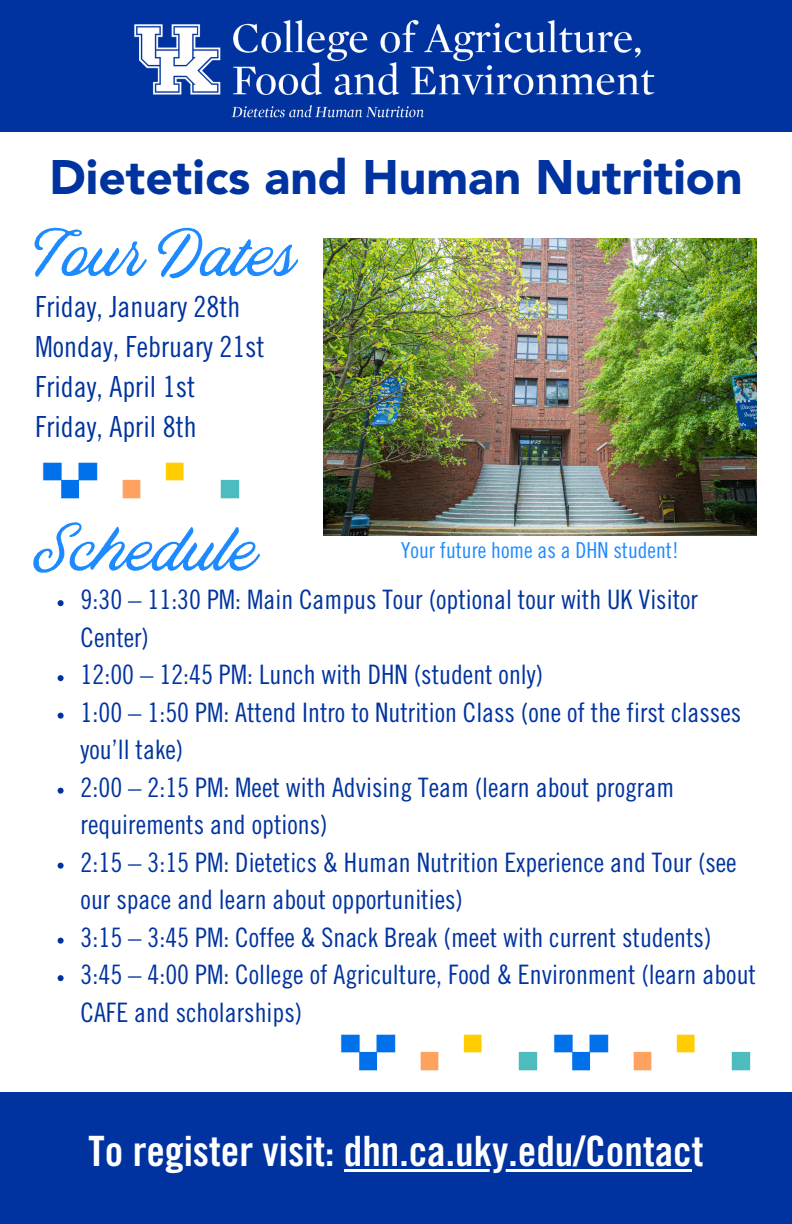
<style>
.page{position:relative;width:792px;height:1224px;background:#fff}
.page>*{position:absolute;margin:0;border:0;box-sizing:border-box;transform-origin:0 0}
.t1{font:62.2px "Blackbike Rough";color:#1e8aff}
.t2{font:900 48px "Avenir LT Std";color:#0033a0}
.t3{font:41.8px "Trade Gothic LT Std Bd Cn 20";color:#fff}
.t4{font:29.2px "Trade Gothic LT Std Cn 18";color:#0033a0}
.t5{font:26.8px/37.6px "Trade Gothic LT Std Cn 18";color:#0033a0}
.t6{font:22px "Trade Gothic LT Std Cn 18";color:#1e8aff}
</style>
<div class="page">
<div style="left:0;top:0;width:792px;height:132px;background:#0033a0"></div>
<img style="left:134px;top:19px;width:521px;height:99px">
<svg style="left:58px;top:600px;width:6px;height:6px"></svg>
<svg style="left:58px;top:675px;width:6px;height:6px"></svg>
<svg style="left:58px;top:713px;width:6px;height:6px"></svg>
<svg style="left:58px;top:788px;width:6px;height:6px"></svg>
<svg style="left:58px;top:863px;width:6px;height:6px"></svg>
<svg style="left:58px;top:938px;width:6px;height:6px"></svg>
<svg style="left:58px;top:975px;width:6px;height:6px"></svg>
<div style="left:0;top:1092px;width:792px;height:132px;background:#0033a0"></div>
<img style="left:323px;top:239px;width:434px;height:297px">
<img style="left:340px;top:1034px;width:411px;height:37px">
<hr style="left:344px;top:1169px;width:348px;height:3px;background:#fff">
<img style="left:42px;top:462px;width:198px;height:37px">
<p class="t2" style="left:49px;top:157px;width:695px">Dietetics and Human Nutrition</p>
<p class="t1" style="left:35px;top:217px;width:263px">Tour Dates</p>
<p class="t4" style="left:35px;top:296px;width:207px">Friday, January 28th</p>
<p class="t4" style="left:35px;top:336px;width:231px">Monday, February 21st</p>
<p class="t4" style="left:35px;top:376px;width:162px">Friday, April 1st</p>
<p class="t4" style="left:35px;top:416px;width:163px">Friday, April 8th</p>
<p class="t1" style="left:35px;top:512px;width:225px">Schedule</p>
<p class="t6" style="left:401px;top:542px;width:280px">Your future home as a DHN student!</p>
<p class="t5" style="left:81px;top:584px;width:619px">9:30 – 11:30 PM: Main Campus Tour (optional tour with UK Visitor<br>Center)</p>
<p class="t5" style="left:81px;top:659px;width:464px">12:00 – 12:45 PM: Lunch with DHN (student only)</p>
<p class="t5" style="left:81px;top:697px;width:662px">1:00 – 1:50 PM: Attend Intro to Nutrition Class (one of the first classes you’ll take)</p>
<p class="t5" style="left:81px;top:772px;width:595px">2:00 – 2:15 PM: Meet with Advising Team (learn about program requirements and options)</p>
<p class="t5" style="left:81px;top:847px;width:658px">2:15 – 3:15 PM: Dietetics &amp; Human Nutrition Experience and Tour (see our space and learn about opportunities)</p>
<p class="t5" style="left:81px;top:922px;width:632px">3:15 – 3:45 PM: Coffee &amp; Snack Break (meet with current students)</p>
<p class="t5" style="left:81px;top:959px;width:677px">3:45 – 4:00 PM: College of Agriculture, Food &amp; Environment (learn about<br>CAFE and scholarships)</p>
<p class="t3" style="left:89px;top:1136px;width:616px">To register visit: dhn.ca.uky.edu/Contact</p>
</div>
